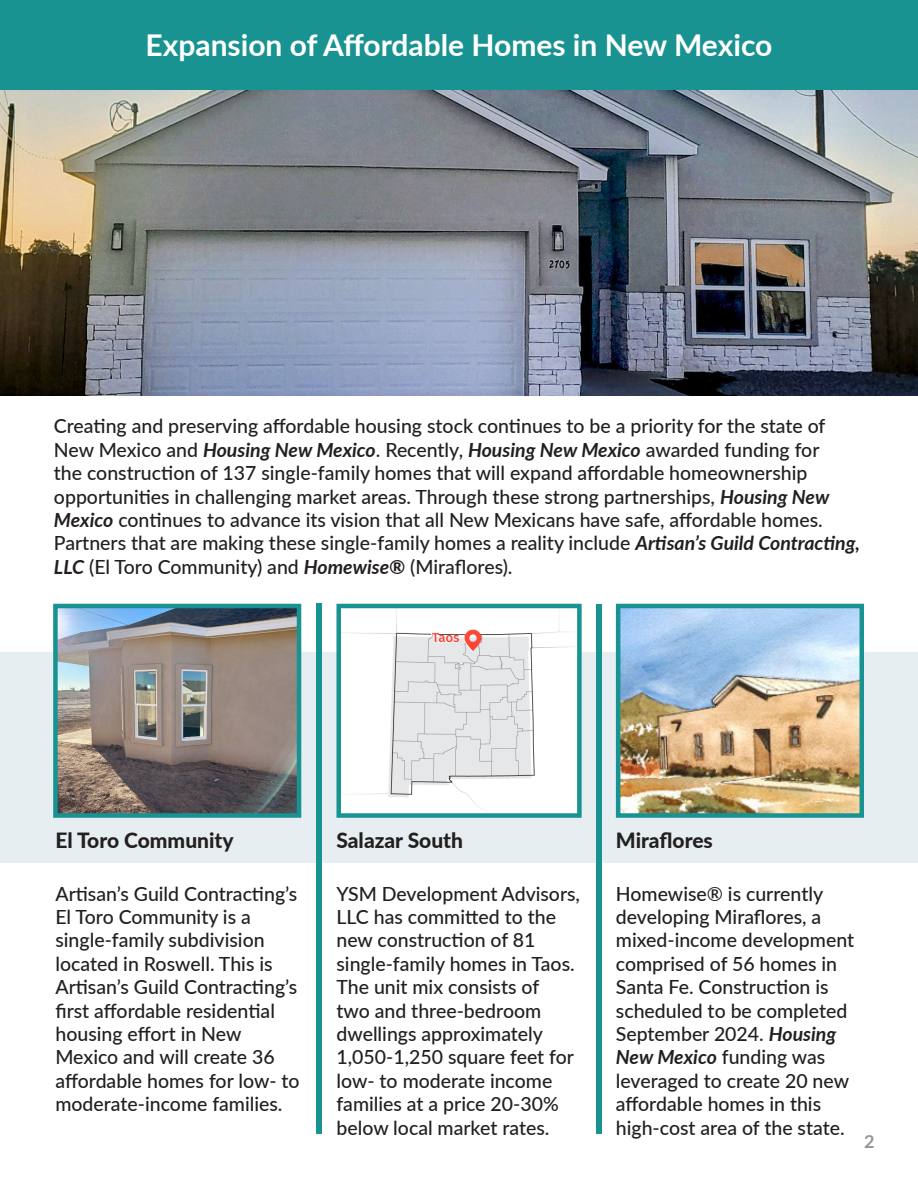
<style>
.page{position:relative;width:918px;height:1188px;background:#fff}
.page>*{position:absolute;margin:0;border:0;box-sizing:border-box;transform-origin:0 0}
.t1{font:700 30px "Lato";color:#fff}
.t2{font:800 21px "Lato";color:#231f20}
.t3{font:500 19.5px/23.4px "Lato";color:#231f20}
.t4{font:700 18px "Lato";color:#939598}
.s1{font-weight:700;font-style:italic}
</style>
<div class="page">
<div style="left:0;top:652px;width:918px;height:210px;background:#e7eef1"></div>
<img style="left:0;top:90px;width:918px;height:305px">
<div style="left:0;top:0;width:918px;height:90px;background:#199391"></div>
<img style="left:58px;top:609px;width:238px;height:204px">
<div style="left:53px;top:604px;width:248px;height:214px;border:4px solid #199391"></div>
<img style="left:621px;top:609px;width:238px;height:204px">
<div style="left:616px;top:604px;width:248px;height:214px;border:4px solid #199391"></div>
<div style="left:317px;top:604px;width:5px;height:530px;background:#199391"></div>
<div style="left:596px;top:605px;width:5px;height:529px;background:#199391"></div>
<img style="left:341px;top:610px;width:236px;height:203px">
<div style="left:336px;top:604px;width:246px;height:214px;border:4px solid #199391"></div>
<p class="t1" style="left:146px;top:23px;width:628px">Expansion of Affordable Homes in New Mexico</p>
<p class="t3" style="left:54px;top:414px;width:808px">Creating and preserving affordable housing stock continues to be a priority for the state of New Mexico and <span class="s1">Housing New Mexico</span>. Recently, <span class="s1">Housing New Mexico</span> awarded funding for<br>the construction of 137 single-family homes that will expand affordable homeownership opportunities in challenging market areas. Through these strong partnerships, <span class="s1">Housing New Mexico</span> continues to advance its vision that all New Mexicans have safe, affordable homes.<br>Partners that are making these single-family homes a reality include <span class="s1">Artisan’s Guild Contracting, LLC</span> (El Toro Community) and <span class="s1">Homewise®</span> (Miraflores).</p>
<p class="t2" style="left:55px;top:824px;width:180px">El Toro Community</p>
<p class="t2" style="left:616px;top:824px;width:99px">Miraflores</p>
<p class="t2" style="left:336px;top:824px;width:128px">Salazar South</p>
<p class="t3" style="left:55px;top:881px;width:246px">Artisan’s Guild Contracting’s<br>El Toro Community is a single-family subdivision located in Roswell. This is<br>Artisan’s Guild Contracting’s first affordable residential housing effort in New<br>Mexico and will create 36 affordable homes for low- to moderate-income families.</p>
<p class="t3" style="left:616px;top:881px;width:240px">Homewise® is currently developing Miraflores, a mixed-income development comprised of 56 homes in<br>Santa Fe. Construction is scheduled to be completed<br>September 2024. <span class="s1">Housing<br>New Mexico</span> funding was leveraged to create 20 new affordable homes in this high-cost area of the state.</p>
<p class="t3" style="left:336px;top:881px;width:245px">YSM Development Advisors,<br>LLC has committed to the new construction of 81 single-family homes in Taos.<br>The unit mix consists of<br>two and three-bedroom dwellings approximately<br>1,050-1,250 square feet for low- to moderate income families at a price 20-30% below local market rates.</p>
<p class="t4" style="left:864px;top:1129px;width:12px">2</p>
</div>
